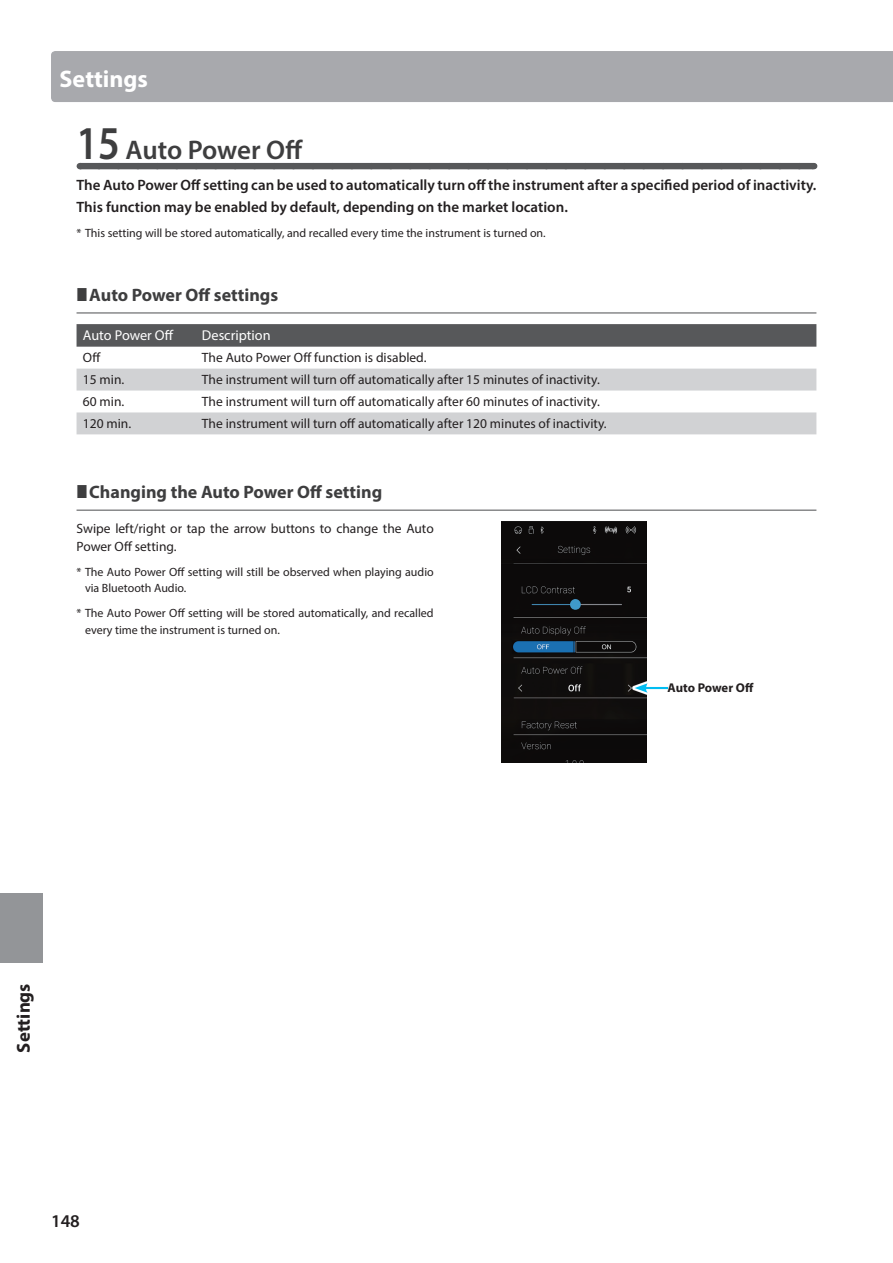
<style>
.page{position:relative;width:893px;height:1263px;background:#fff}
.page>*{position:absolute;margin:0;border:0;box-sizing:border-box;transform-origin:0 0}
.t1{font:600 27px "Myriad Pro";letter-spacing:-.005em;color:#3e3e3f}
.t2{font:700 24px "Myriad Pro";color:#fff}
.t3{font:700 18.75px "Myriad Pro";color:#231f20}
.t4{font:700 18px "Myriad Pro";color:#3e3e3f}
.t5{font:600 18px "Myriad Pro";color:#231f20}
.t6{font:600 15px/22.5px "Myriad Pro";color:#231f20}
.t7{font:14.25px "Myriad Pro";color:#fff}
.t8{font:13.5px/18px "Myriad Pro";color:#231f20}
.t9{font:700 12.75px "Myriad Pro";letter-spacing:-.005em;color:#231f20}
.t10{font:12px/16.5px "Myriad Pro";color:#231f20}
.s1{font-size:47.25px}
</style>
<div class="page">
<div style="left:0;top:893px;width:43px;height:69px;background:#939598"></div>
<div style="left:51px;top:51px;width:842px;height:51px;background:#a8a9ad"></div>
<div style="left:80px;top:163px;width:733px;height:6px;background:#57585a"></div>
<hr style="left:77px;top:312px;width:739px;height:1px;background:#57585a">
<hr style="left:77px;top:510px;width:739px;height:1px;background:#57585a">
<svg style="left:77px;top:324px;width:739px;height:23px;background:#5a5b5d"></svg>
<svg style="left:77px;top:369px;width:739px;height:65px;fill:#d1d2d4"></svg>
<img style="left:502px;top:522px;width:144px;height:241px">
<svg style="left:633px;top:681px;width:35px;height:14px"></svg>
<hr style="left:644px;top:687px;width:32px;height:2px;background:#01bdf2">
<svg style="left:635px;top:683px;width:13px;height:10px"></svg>
<div style="left:668px;top:681px;width:148px;height:14px;background:#fff"></div>
<h2 class="t2" style="left:60px;top:63px;width:90px">Settings</h2>
<h1 class="t1" style="left:77px;top:132px;width:228px"><span class="s1">15</span> Auto Power Off</h1>
<p class="t6" style="left:77px;top:173px;width:741px">The Auto Power Off setting can be used to automatically turn off the instrument after a specified period of inactivity.<br>This function may be enabled by default, depending on the market location.</p>
<p class="t10" style="left:77px;top:225px;width:471px">* This setting will be stored automatically, and recalled every time the instrument is turned on.</p>
<h3 class="t4" style="left:89px;top:283px;width:190px">Auto Power Off settings</h3>
<p class="t7" style="left:83px;top:326px;width:92px">Auto Power Off</p>
<p class="t7" style="left:202px;top:326px;width:70px">Description</p>
<p class="t8" style="left:83px;top:348px;width:19px">Off</p>
<p class="t8" style="left:202px;top:348px;width:226px">The Auto Power Off function is disabled.</p>
<p class="t8" style="left:83px;top:370px;width:43px">15 min.</p>
<p class="t8" style="left:202px;top:370px;width:399px">The instrument will turn off automatically after 15 minutes of inactivity.</p>
<p class="t8" style="left:83px;top:392px;width:43px">60 min.</p>
<p class="t8" style="left:202px;top:392px;width:399px">The instrument will turn off automatically after 60 minutes of inactivity.</p>
<p class="t8" style="left:83px;top:414px;width:50px">120 min.</p>
<p class="t8" style="left:202px;top:414px;width:406px">The instrument will turn off automatically after 120 minutes of inactivity.</p>
<h3 class="t4" style="left:89px;top:480px;width:294px">Changing the Auto Power Off setting</h3>
<p class="t8" style="left:77px;top:519px;width:359px">Swipe left/right or tap the arrow buttons to change the Auto<br>Power Off setting.</p>
<p class="t10" style="left:85px;top:563px;width:350px;text-indent:-9px">* The Auto Power Off setting will still be observed when playing audio via Bluetooth Audio.</p>
<p class="t10" style="left:85px;top:605px;width:350px;text-indent:-9px">* The Auto Power Off setting will be stored automatically, and recalled every time the instrument is turned on.</p>
<p class="t9" style="left:668px;top:679px;width:87px">Auto Power Off</p>
<h3 class="t3" style="left:11px;top:1052px;width:71px;rotate:-90deg">Settings</h3>
<h3 class="t5" style="left:51px;top:1209px;width:30px">148</h3>
</div>
